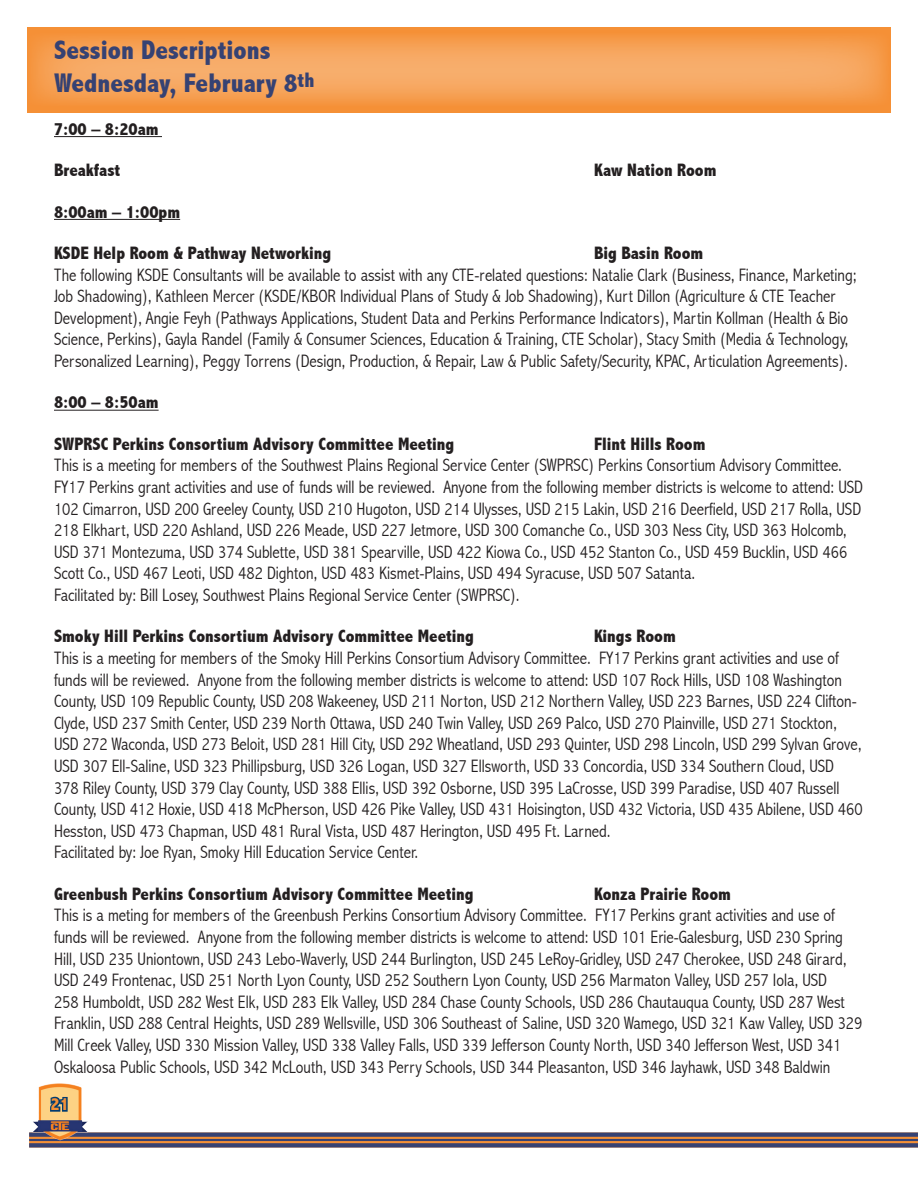
<style>
.page{position:relative;width:918px;height:1188px;background:#fff}
.page>*{position:absolute;margin:0;border:0;box-sizing:border-box;transform-origin:0 0}
.t1{font:800 condensed 27px/32.4px "Abadi";color:#364273}
.t2{font:300 condensed 18px/21.6px "Abadi";color:#231f20}
.t3{font:800 condensed 18px "Abadi";color:#231f20}
.t4{font:800 condensed 18px "Abadi";color:#f59036}
</style>
<div class="page">
<div style="left:27px;top:27px;width:864px;height:85px;background:#f59036"></div>
<svg style="left:31px;top:36px;width:855px;height:67px;background:#f6a45b"></svg>
<hr style="left:54px;top:136px;width:108px;height:1px;background:#231f20">
<hr style="left:54px;top:219px;width:126px;height:1px;background:#231f20">
<hr style="left:54px;top:410px;width:105px;height:1px;background:#231f20">
<div style="left:29px;top:1132px;width:889px;height:16px;background:#ee8d38"></div>
<svg style="left:29px;top:1133px;width:889px;height:4px;background:#3f466f"></svg>
<hr style="left:29px;top:1139px;width:889px;height:2px;background:#364273">
<svg style="left:29px;top:1143px;width:889px;height:4px;background:#3f456f"></svg>
<img style="left:32px;top:1083px;width:56px;height:58px">
<svg style="left:48px;top:1094px;width:21px;height:19px"></svg>
<h1 class="t1" style="left:54px;top:35px;width:262px">Session Descriptions<br>Wednesday, February 8<sup>th</sup></h1>
<p class="t3" style="left:54px;top:119px;width:106px">7:00 – 8:20am</p>
<p class="t3" style="left:54px;top:160px;width:68px">Breakfast</p>
<p class="t3" style="left:594px;top:160px;width:124px">Kaw Nation Room</p>
<p class="t3" style="left:54px;top:202px;width:128px">8:00am – 1:00pm</p>
<p class="t3" style="left:54px;top:243px;width:279px">KSDE Help Room &amp; Pathway Networking</p>
<p class="t3" style="left:594px;top:243px;width:111px">Big Basin Room</p>
<p class="t2" style="left:54px;top:264px;width:804px">The following KSDE Consultants will be available to assist with any CTE-related questions: Natalie Clark (Business, Finance, Marketing; Job Shadowing), Kathleen Mercer (KSDE/KBOR Individual Plans of Study &amp; Job Shadowing), Kurt Dillon (Agriculture &amp; CTE Teacher Development), Angie Feyh (Pathways Applications, Student Data and Perkins Performance Indicators), Martin Kollman (Health &amp; Bio Science, Perkins), Gayla Randel (Family &amp; Consumer Sciences, Education &amp; Training, CTE Scholar), Stacy Smith (Media &amp; Technology, Personalized Learning), Peggy Torrens (Design, Production, &amp; Repair, Law &amp; Public Safety/Security, KPAC, Articulation Agreements).</p>
<p class="t3" style="left:54px;top:393px;width:106px">8:00 – 8:50am</p>
<p class="t3" style="left:54px;top:434px;width:402px">SWPRSC Perkins Consortium Advisory Committee Meeting</p>
<p class="t3" style="left:594px;top:434px;width:113px">Flint Hills Room</p>
<p class="t2" style="left:54px;top:455px;width:811px">This is a meeting for members of the Southwest Plains Regional Service Center (SWPRSC) Perkins Consortium Advisory Committee.<br>FY17 Perkins grant activities and use of funds will be reviewed. Anyone from the following member districts is welcome to attend: USD 102 Cimarron, USD 200 Greeley County, USD 210 Hugoton, USD 214 Ulysses, USD 215 Lakin, USD 216 Deerfield, USD 217 Rolla, USD 218 Elkhart, USD 220 Ashland, USD 226 Meade, USD 227 Jetmore, USD 300 Comanche Co., USD 303 Ness City, USD 363 Holcomb, USD 371 Montezuma, USD 374 Sublette, USD 381 Spearville, USD 422 Kiowa Co., USD 452 Stanton Co., USD 459 Bucklin, USD 466<br>Scott Co., USD 467 Leoti, USD 482 Dighton, USD 483 Kismet-Plains, USD 494 Syracuse, USD 507 Satanta.<br>Facilitated by: Bill Losey, Southwest Plains Regional Service Center (SWPRSC).</p>
<p class="t3" style="left:54px;top:627px;width:422px">Smoky Hill Perkins Consortium Advisory Committee Meeting</p>
<p class="t3" style="left:594px;top:627px;width:83px">Kings Room</p>
<p class="t2" style="left:54px;top:648px;width:810px">This is a meeting for members of the Smoky Hill Perkins Consortium Advisory Committee. FY17 Perkins grant activities and use of funds will be reviewed. Anyone from the following member districts is welcome to attend: USD 107 Rock Hills, USD 108 Washington County, USD 109 Republic County, USD 208 Wakeeney, USD 211 Norton, USD 212 Northern Valley, USD 223 Barnes, USD 224 Clifton-Clyde, USD 237 Smith Center, USD 239 North Ottawa, USD 240 Twin Valley, USD 269 Palco, USD 270 Plainville, USD 271 Stockton, USD 272 Waconda, USD 273 Beloit, USD 281 Hill City, USD 292 Wheatland, USD 293 Quinter, USD 298 Lincoln, USD 299 Sylvan Grove, USD 307 Ell-Saline, USD 323 Phillipsburg, USD 326 Logan, USD 327 Ellsworth, USD 33 Concordia, USD 334 Southern Cloud, USD 378 Riley County, USD 379 Clay County, USD 388 Ellis, USD 392 Osborne, USD 395 LaCrosse, USD 399 Paradise, USD 407 Russell County, USD 412 Hoxie, USD 418 McPherson, USD 426 Pike Valley, USD 431 Hoisington, USD 432 Victoria, USD 435 Abilene, USD 460<br>Hesston, USD 473 Chapman, USD 481 Rural Vista, USD 487 Herington, USD 495 Ft. Larned.<br>Facilitated by: Joe Ryan, Smoky Hill Education Service Center.</p>
<p class="t3" style="left:54px;top:884px;width:421px">Greenbush Perkins Consortium Advisory Committee Meeting</p>
<p class="t3" style="left:594px;top:884px;width:138px">Konza Prairie Room</p>
<p class="t2" style="left:54px;top:905px;width:810px">This is a meting for members of the Greenbush Perkins Consortium Advisory Committee. FY17 Perkins grant activities and use of funds will be reviewed. Anyone from the following member districts is welcome to attend: USD 101 Erie-Galesburg, USD 230 Spring Hill, USD 235 Uniontown, USD 243 Lebo-Waverly, USD 244 Burlington, USD 245 LeRoy-Gridley, USD 247 Cherokee, USD 248 Girard, USD 249 Frontenac, USD 251 North Lyon County, USD 252 Southern Lyon County, USD 256 Marmaton Valley, USD 257 Iola, USD<br>258 Humboldt, USD 282 West Elk, USD 283 Elk Valley, USD 284 Chase County Schools, USD 286 Chautauqua County, USD 287 West Franklin, USD 288 Central Heights, USD 289 Wellsville, USD 306 Southeast of Saline, USD 320 Wamego, USD 321 Kaw Valley, USD 329<br>Mill Creek Valley, USD 330 Mission Valley, USD 338 Valley Falls, USD 339 Jefferson County North, USD 340 Jefferson West, USD 341<br>Oskaloosa Public Schools, USD 342 McLouth, USD 343 Perry Schools, USD 344 Pleasanton, USD 346 Jayhawk, USD 348 Baldwin</p>
<p class="t4" style="left:51px;top:1094px;width:20px">21</p>
</div>
